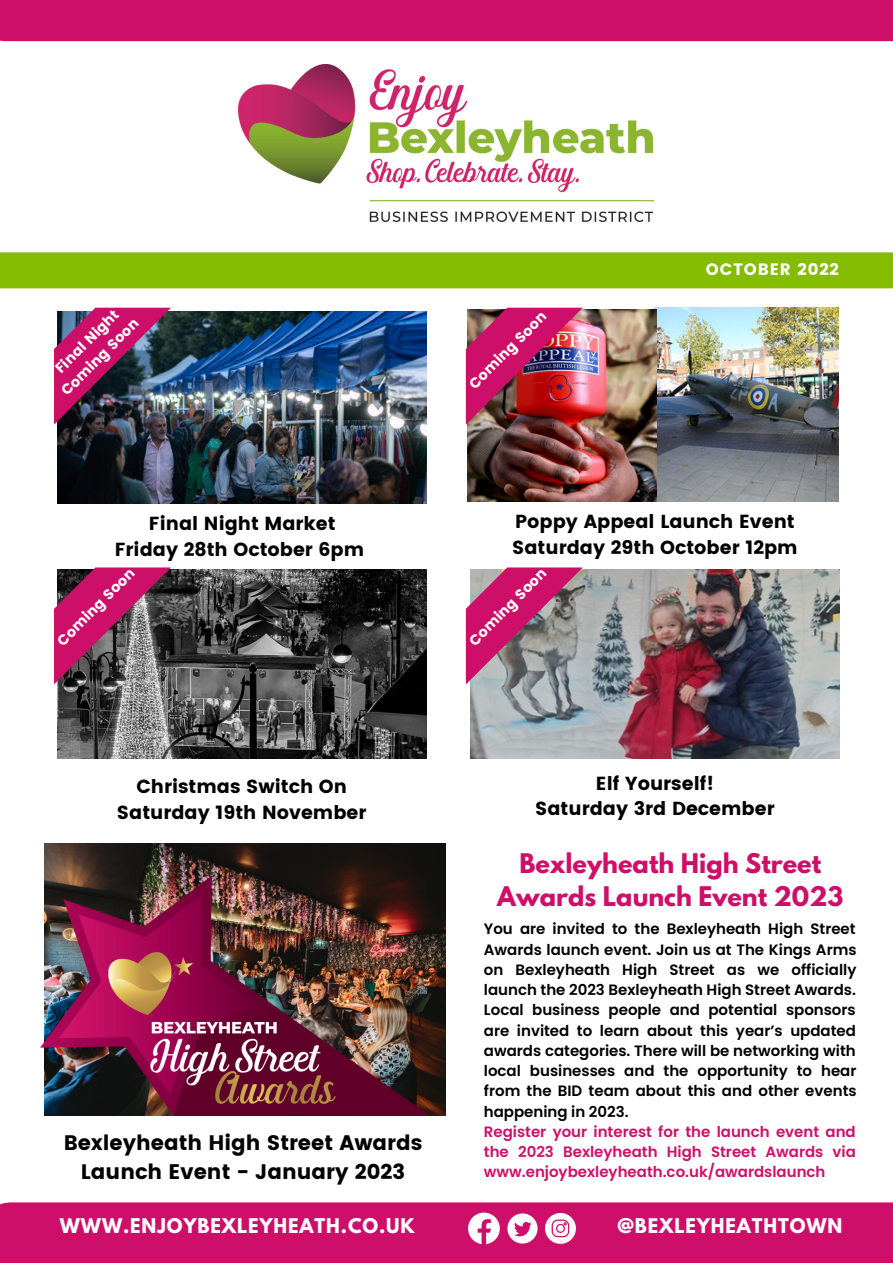
<style>
.page{position:relative;width:893px;height:1264px;background:#fff}
.page>*{position:absolute;margin:0;border:0;box-sizing:border-box;transform-origin:0 0}
.t1{font:700 24px/32.5px "League Spartan";color:#ce0f69;text-align:center}
.t2{font:21px/29.2px "Poppins";color:#000;text-align:center}
.t3{font:18.9px/25.8px "Poppins";color:#000;text-align:center}
.t4{font:700 18px "League Spartan";letter-spacing:.05em;color:#fff}
.t5{font:16.5px "Poppins";letter-spacing:.05em;color:#fff}
.t6{font:600 15px/20.2px "Poppins";color:#000;text-align:justify}
.t7{font:600 15px/20.2px "Poppins";color:#ce0f69;text-align:justify}
.t8{font:14.25px "Poppins";color:#fff}
</style>
<div class="page">
<div style="left:0;top:252px;width:892px;height:36px;background:#84bd00"></div>
<img style="left:239px;top:65px;width:414px;height:156px">
<img style="left:57px;top:311px;width:369px;height:193px">
<img style="left:57px;top:570px;width:369px;height:188px">
<img style="left:470px;top:570px;width:369px;height:188px">
<img style="left:54px;top:308px;width:117px;height:116px">
<img style="left:654px;top:308px;width:184px;height:193px">
<img style="left:467px;top:309px;width:189px;height:192px">
<img style="left:466px;top:308px;width:116px;height:116px">
<svg style="left:54px;top:567px;width:117px;height:117px"></svg>
<svg style="left:466px;top:567px;width:116px;height:117px"></svg>
<img style="left:45px;top:843px;width:400px;height:272px">
<div style="left:11px;top:1202px;width:881px;height:60px;background:#ce0f69"></div>
<svg style="left:468px;top:1212px;width:69px;height:32px"></svg>
<svg style="left:545px;top:1213px;width:31px;height:30px"></svg>
<div style="left:5px;top:0;width:887px;height:41px;background:#ce0f69"></div>
<img style="left:40px;top:876px;width:389px;height:239px">
<p class="t8" style="left:52px;top:365px;width:85px;rotate:-45deg">Final Night</p>
<p class="t8" style="left:58px;top:387px;width:104px;rotate:-45deg">Coming Soon</p>
<p class="t8" style="left:465px;top:380px;width:104px;rotate:-45deg">Coming Soon</p>
<p class="t5" style="left:705px;top:259px;width:135px">OCTOBER 2022</p>
<p class="t3" style="left:115px;top:510px;width:251px">Final Night Market<br>Friday 28th October 6pm</p>
<p class="t3" style="left:512px;top:508px;width:287px;text-align:left">Poppy Appeal Launch Event<br>Saturday 29th October 12pm</p>
<p class="t8" style="left:54px;top:637px;width:104px;rotate:-45deg">Coming Soon</p>
<p class="t8" style="left:465px;top:637px;width:104px;rotate:-45deg">Coming Soon</p>
<p class="t3" style="left:117px;top:773px;width:251px">Christmas Switch On<br>Saturday 19th November</p>
<p class="t3" style="left:535px;top:770px;width:241px">Elf Yourself!<br>Saturday 3rd December</p>
<h2 class="t2" style="left:64px;top:1128px;width:360px">Bexleyheath High Street Awards<br>Launch Event - January 2023</h2>
<h1 class="t1" style="left:497px;top:850px;width:347px">Bexleyheath High Street<br>Awards Launch Event 2023</h1>
<p class="t6" style="left:484px;top:919px;width:374px">You are invited to the Bexleyheath High Street Awards launch event. Join us at The Kings Arms on Bexleyheath High Street as we officially launch the 2023 Bexleyheath High Street Awards.<br>Local business people and potential sponsors are invited to learn about this year’s updated awards categories. There will be networking with local businesses and the opportunity to hear from the BID team about this and other events happening in 2023.</p>
<p class="t7" style="left:484px;top:1121px;width:373px">Register your interest for the launch event and the 2023 Bexleyheath High Street Awards via www.enjoybexleyheath.co.uk/awardslaunch</p>
<p class="t4" style="left:60px;top:1216px;width:356px">WWW.ENJOYBEXLEYHEATH.CO.UK</p>
<p class="t4" style="left:617px;top:1216px;width:226px">@BEXLEYHEATHTOWN</p>
</div>
